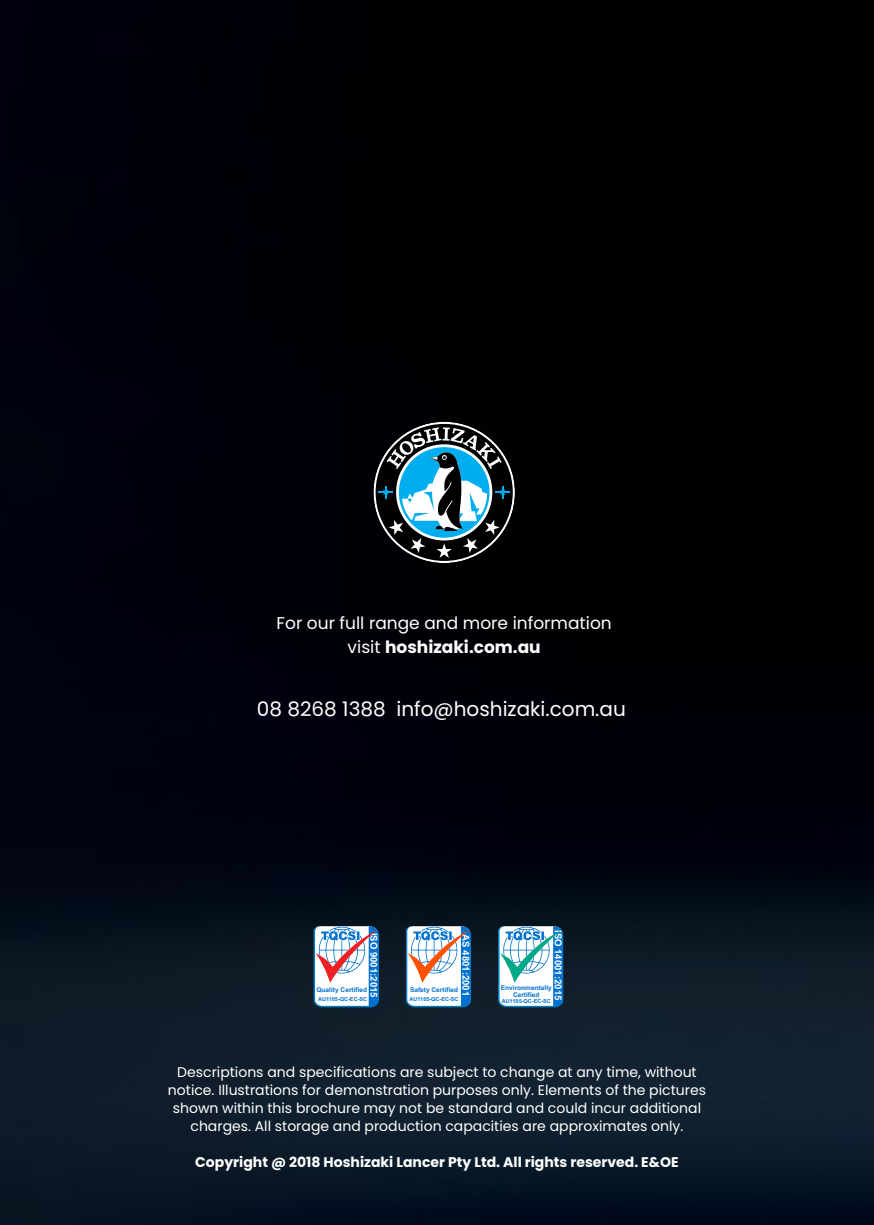
<style>
.page{position:relative;width:874px;height:1225px;background:#fff}
.page>*{position:absolute;margin:0;border:0;box-sizing:border-box;transform-origin:0 0}
.t1{font:20px "Poppins";color:#fff}
.t2{font:17px/24px "Poppins";color:#fff;text-align:center}
.t3{font:14px/18px "Poppins";color:#fff;text-align:center}
.t4{font:700 14px "Poppins";color:#fff}
.t5{font:700 9.6px "Arial";color:#fff}
.t6{font:700 6.6px/6.8px "Arial";color:#0071ce;text-align:center}
.t7{font:700 5.6px "Arial";color:#0071ce}
.s1{font-weight:700}
</style>
<div class="page">
<img style="left:0;top:0;width:873px;height:1225px">
<svg style="left:372px;top:421px;width:143px;height:143px"></svg>
<svg style="left:405px;top:926px;width:66px;height:82px"></svg>
<svg style="left:313px;top:926px;width:66px;height:82px"></svg>
<svg style="left:497px;top:926px;width:66px;height:82px"></svg>
<p class="t2" style="left:276px;top:611px;width:336px">For our full range and more information visit <span class="s1">hoshizaki.com.au</span></p>
<h1 class="t1" style="left:257px;top:697px;width:370px">08 8268 1388 info@hoshizaki.com.au</h1>
<p class="t5" style="left:380px;top:932px;width:67px;rotate:90deg">ISO 9001:2015</p>
<p class="t6" style="left:316px;top:987px;width:52px">Quality Certified</p>
<p class="t7" style="left:318px;top:995px;width:51px">AU1105-QC-EC-SC</p>
<p class="t5" style="left:472px;top:934px;width:63px;rotate:90deg">AS 4801:2001</p>
<p class="t6" style="left:410px;top:987px;width:50px">Safety Certified</p>
<p class="t7" style="left:409px;top:995px;width:51px">AU1105-QC-EC-SC</p>
<p class="t5" style="left:564px;top:930px;width:72px;rotate:90deg">ISO 14001:2015</p>
<p class="t6" style="left:500px;top:984px;width:53px">Environmentally<br>Certified</p>
<p class="t7" style="left:501px;top:997px;width:51px">AU1105-QC-EC-SC</p>
<p class="t3" style="left:168px;top:1063px;width:539px">Descriptions and specifications are subject to change at any time, without notice. Illustrations for demonstration purposes only. Elements of the pictures shown within this brochure may not be standard and could incur additional charges. All storage and production capacities are approximates only.</p>
<p class="t4" style="left:195px;top:1153px;width:484px">Copyright @ 2018 Hoshizaki Lancer Pty Ltd. All rights reserved. E&amp;OE</p>
</div>
